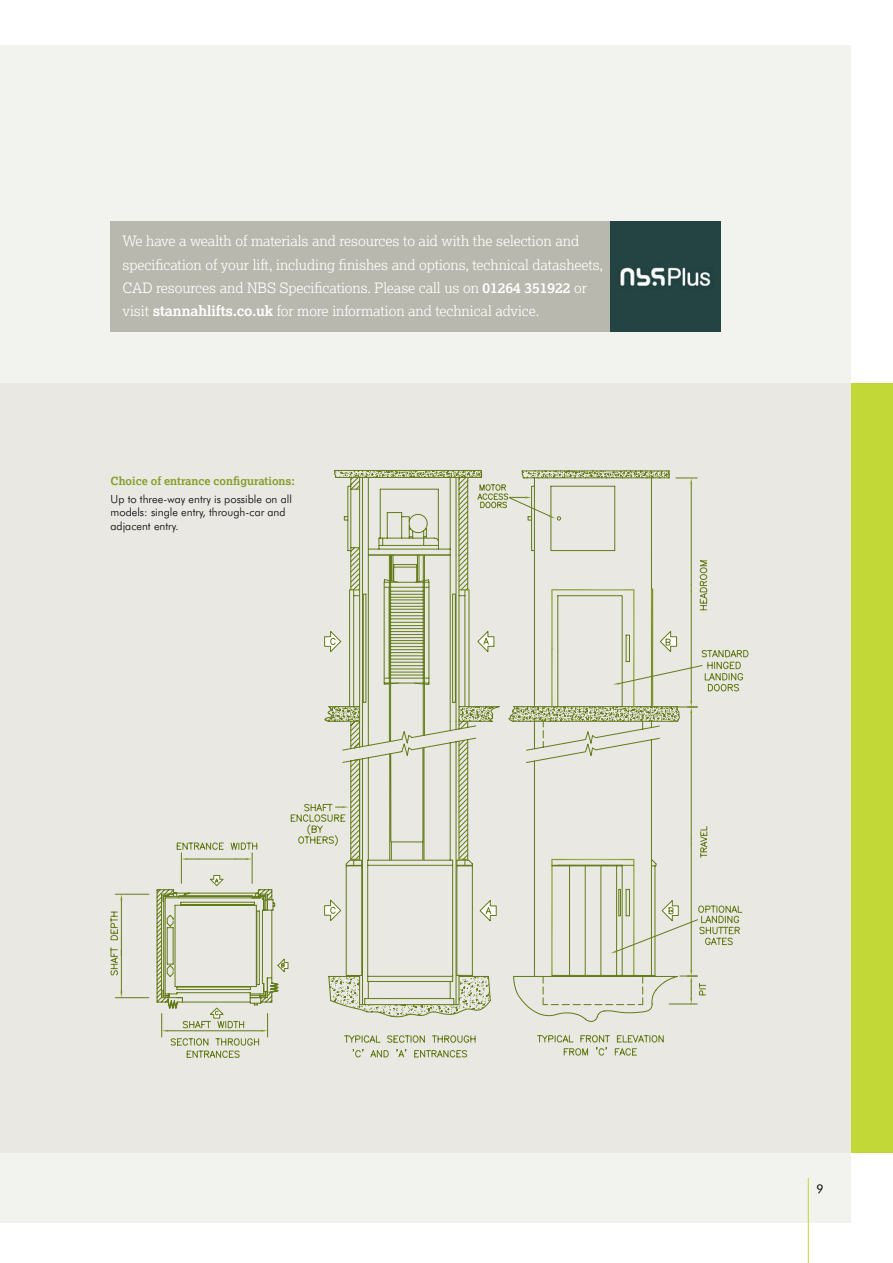
<style>
.page{position:relative;width:893px;height:1263px;background:#fff}
.page>*{position:absolute;margin:0;border:0;box-sizing:border-box;transform-origin:0 0}
.t1{font:300 14.25px/23.2px "Lexia";letter-spacing:-.005em;color:#fff}
.t2{font:12px "Futura BT";color:#000}
.t3{font:300 11.25px/13.5px "Futura BT";color:#000}
.t4{font:700 11.25px "Lexia";color:#839e25}
.s1{font-weight:700}
</style>
<div class="page">
<div style="left:0;top:45px;width:850px;height:1178px;background:#f2f2ef"></div>
<div style="left:850px;top:383px;width:43px;height:769px;background:#c1d837"></div>
<div style="left:0;top:383px;width:850px;height:769px;background:#e9e8e3"></div>
<svg style="left:709px;top:650px;width:39px;height:296px"></svg>
<svg style="left:334px;top:470px;width:334px;height:84px"></svg>
<svg style="left:111px;top:560px;width:598px;height:498px"></svg>
<svg style="left:120px;top:839px;width:148px;height:207px"></svg>
<hr style="left:808px;top:1178px;width:1px;height:85px;background:#c1d837">
<div style="left:111px;top:221px;width:572px;height:111px;background:#b8b8ae"></div>
<img style="left:610px;top:221px;width:111px;height:111px">
<p class="t1" style="left:123px;top:229px;width:482px">We have a wealth of materials and resources to aid with the selection and specification of your lift, including finishes and options, technical datasheets, CAD resources and NBS Specifications. Please call us on <span class="s1">01264 351922</span> or visit <span class="s1">stannahlifts.co.uk</span> for more information and technical advice.</p>
<p class="t4" style="left:111px;top:474px;width:186px">Choice of entrance configurations:</p>
<p class="t3" style="left:111px;top:492px;width:183px">Up to three-way entry is possible on all models: single entry, through-car and adjacent entry.</p>
<p class="t2" style="left:816px;top:1182px;width:9px">9</p>
</div>
